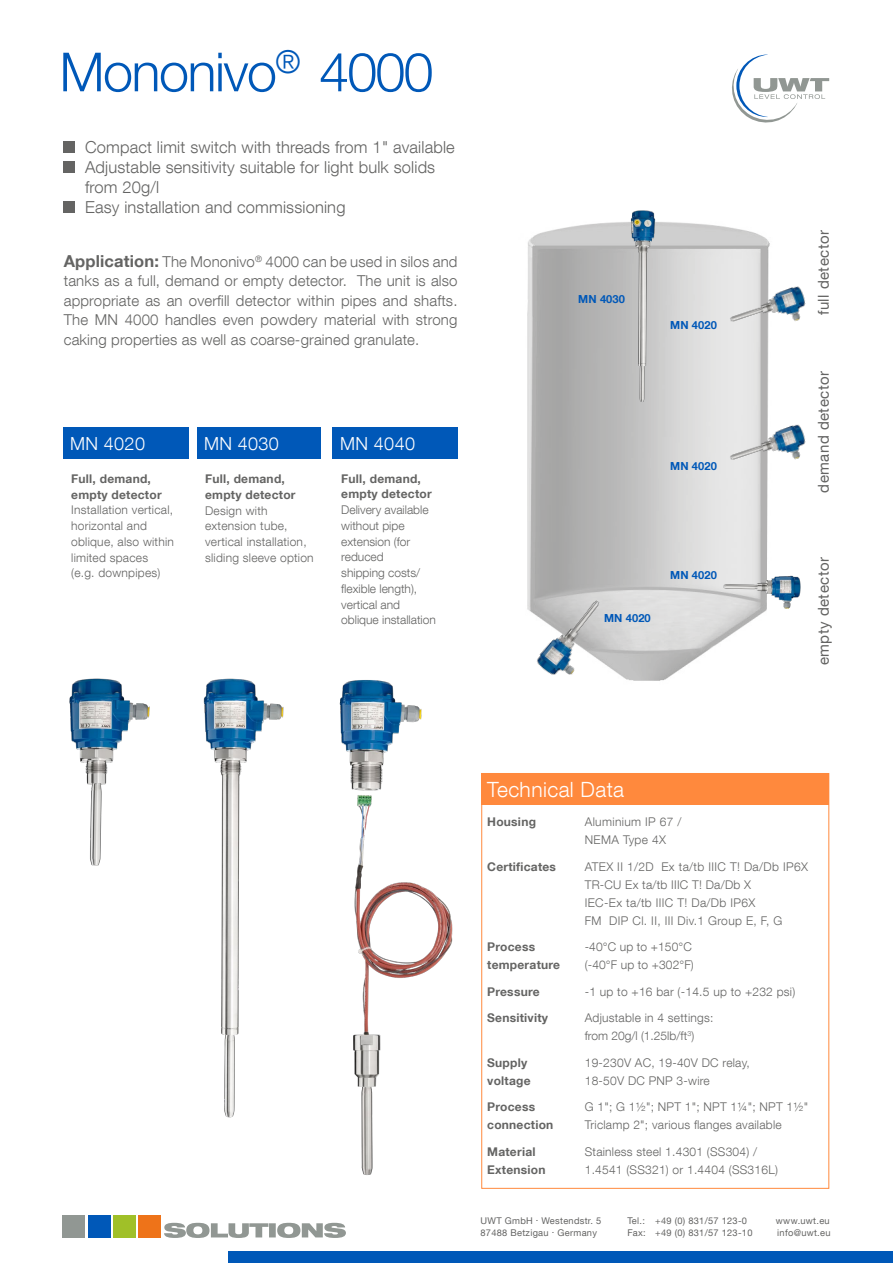
<style>
.page{position:relative;width:893px;height:1263px;background:#fff}
.page>*{position:absolute;margin:0;border:0;box-sizing:border-box;transform-origin:0 0}
.t1{font:300 54px "Helvetica Neue LT Com";letter-spacing:-.03em;color:#0058b8}
.t2{font:300 21px "Helvetica Neue LT Com";letter-spacing:.02em;color:#fff}
.t3{font:300 18px "Helvetica Neue LT Com";letter-spacing:.02em;color:#fff}
.t4{font:300 16.5px/19.8px "Helvetica Neue LT Com";letter-spacing:.01em;color:#646463}
.t5{font:300 15px/19.5px "Helvetica Neue LT Com";letter-spacing:.01em;color:#646463;text-align:justify}
.t6{font:15px "Helvetica Neue LT Com";letter-spacing:.03em;color:#646463}
.t7{font:300 12px/15.8px "Helvetica Neue LT Com";letter-spacing:.02em;color:#646463}
.t8{font:700 12px/15.8px "Helvetica Neue LT Com";letter-spacing:.02em;color:#646463}
.t9{font:300 12px/15.8px "Helvetica Neue LT Com";color:#646463}
.t10{font:700 11.1px "Helvetica Neue LT Com";letter-spacing:.01em;color:#0058b8}
.t11{font:9.3px "Helvetica Neue LT Com";letter-spacing:.03em;color:#646463}
.s1{font-weight:700;font-size:16.5px}
</style>
<div class="page">
<img style="left:527px;top:222px;width:243px;height:459px">
<img style="left:203px;top:678px;width:81px;height:440px">
<img style="left:69px;top:678px;width:81px;height:188px">
<svg style="left:732px;top:55px;width:97px;height:68px"></svg>
<div style="left:63px;top:1216px;width:22px;height:22px;background:#919793"></div>
<div style="left:88px;top:1216px;width:22px;height:22px;background:#0058b8"></div>
<div style="left:113px;top:1216px;width:23px;height:22px;background:#a0c028"></div>
<div style="left:139px;top:1216px;width:22px;height:22px;background:#ee7319"></div>
<svg style="left:164px;top:1223px;width:182px;height:15px"></svg>
<div style="left:229px;top:1251px;width:664px;height:12px;background:#0058b8"></div>
<div style="left:481px;top:773px;width:348px;height:32px;background:#ff893d"></div>
<img style="left:623px;top:210px;width:45px;height:204px">
<img style="left:698px;top:250px;width:108px;height:123px">
<img style="left:527px;top:557px;width:129px;height:124px">
<div style="left:64px;top:428px;width:125px;height:31px;background:#0058b8"></div>
<div style="left:197px;top:428px;width:124px;height:31px;background:#0058b8"></div>
<div style="left:332px;top:428px;width:125px;height:31px;background:#0058b8"></div>
<img style="left:339px;top:680px;width:114px;height:495px">
<img style="left:703px;top:550px;width:98px;height:85px">
<img style="left:698px;top:388px;width:108px;height:123px">
<div style="left:64px;top:142px;width:11px;height:11px;background:#646463"></div>
<div style="left:64px;top:162px;width:11px;height:11px;background:#646463"></div>
<div style="left:64px;top:201px;width:11px;height:12px;background:#646463"></div>
<h1 class="t1" style="left:60px;top:39px;width:376px">Mononivo<sup>®</sup> 4000</h1>
<h3 class="t4" style="left:85px;top:137px;width:371px">Compact limit switch with threads from 1" available Adjustable sensitivity suitable for light bulk solids from 20g/l<br>Easy installation and commissioning</h3>
<p class="t5" style="left:64px;top:252px;width:395px"><span class="s1">Application:</span> The Mononivo<sup>®</sup> 4000 can be used in silos and tanks as a full, demand or empty detector. The unit is also appropriate as an overfill detector within pipes and shafts.<br>The MN 4000 handles even powdery material with strong caking properties as well as coarse-grained granulate.</p>
<h3 class="t3" style="left:70px;top:432px;width:76px">MN 4020</h3>
<h3 class="t3" style="left:204px;top:432px;width:76px">MN 4030</h3>
<h3 class="t3" style="left:340px;top:432px;width:76px">MN 4040</h3>
<p class="t8" style="left:71px;top:470px;width:92px">Full, demand, empty detector</p>
<p class="t7" style="left:71px;top:502px;width:104px">Installation vertical, horizontal and oblique, also within limited spaces (e.g. downpipes)</p>
<p class="t8" style="left:205px;top:471px;width:92px">Full, demand, empty detector</p>
<p class="t7" style="left:205px;top:502px;width:110px">Design with extension tube, vertical installation, sliding sleeve option</p>
<p class="t8" style="left:341px;top:470px;width:92px">Full, demand, empty detector</p>
<p class="t9" style="left:341px;top:502px;width:96px">Delivery available without pipe extension (for reduced<br>shipping costs/ flexible length), vertical and oblique installation</p>
<p class="t10" style="left:578px;top:292px;width:48px">MN 4030</p>
<p class="t10" style="left:670px;top:318px;width:48px">MN 4020</p>
<p class="t10" style="left:670px;top:459px;width:48px">MN 4020</p>
<p class="t10" style="left:604px;top:611px;width:48px">MN 4020</p>
<p class="t10" style="left:670px;top:568px;width:48px">MN 4020</p>
<p class="t6" style="left:814px;top:315px;width:87px;rotate:-90deg">full detector</p>
<p class="t6" style="left:814px;top:493px;width:123px;rotate:-90deg">demand detector</p>
<p class="t6" style="left:814px;top:665px;width:110px;rotate:-90deg">empty detector</p>
<h2 class="t2" style="left:487px;top:776px;width:138px">Technical Data</h2>
<p class="t8" style="left:487px;top:813px;width:50px">Housing</p>
<p class="t7" style="left:585px;top:812px;width:98px;line-height:18px">Aluminium IP 67 /<br>NEMA Type 4X</p>
<p class="t8" style="left:487px;top:858px;width:70px">Certificates</p>
<p class="t7" style="left:585px;top:857px;width:225px;line-height:18px">ATEX II 1/2D Ex ta/tb IIIC T! Da/Db IP6X<br>TR-CU Ex ta/tb IIIC T! Da/Db X<br>IEC-Ex ta/tb IIIC T! Da/Db IP6X<br>FM DIP Cl. II, III Div.1 Group E, F, G</p>
<p class="t8" style="left:487px;top:938px;width:49px">Process</p>
<p class="t7" style="left:585px;top:939px;width:109px">-40°C up to +150°C</p>
<p class="t8" style="left:487px;top:956px;width:74px">temperature</p>
<p class="t7" style="left:585px;top:957px;width:111px">(-40°F up to +302°F)</p>
<p class="t8" style="left:487px;top:983px;width:54px">Pressure</p>
<p class="t7" style="left:585px;top:983px;width:212px">-1 up to +16 bar (-14.5 up to +232 psi)</p>
<p class="t8" style="left:487px;top:1009px;width:62px">Sensitivity</p>
<p class="t7" style="left:585px;top:1008px;width:130px;line-height:18px">Adjustable in 4 settings: from 20g/l (1.25lb/ft<sup>3</sup>)</p>
<p class="t8" style="left:487px;top:1054px;width:42px">Supply</p>
<p class="t7" style="left:585px;top:1054px;width:167px">19-230V AC, 19-40V DC relay,</p>
<p class="t8" style="left:487px;top:1072px;width:45px">voltage</p>
<p class="t7" style="left:585px;top:1072px;width:127px">18-50V DC PNP 3-wire</p>
<p class="t8" style="left:487px;top:1098px;width:49px">Process</p>
<p class="t7" style="left:585px;top:1099px;width:225px">G 1"; G 1½"; NPT 1"; NPT 1¼"; NPT 1½"</p>
<p class="t8" style="left:487px;top:1116px;width:68px">connection</p>
<p class="t7" style="left:585px;top:1117px;width:198px">Triclamp 2"; various flanges available</p>
<p class="t8" style="left:487px;top:1143px;width:50px">Material</p>
<p class="t7" style="left:585px;top:1143px;width:174px">Stainless steel 1.4301 (SS304) /</p>
<p class="t8" style="left:487px;top:1161px;width:60px">Extension</p>
<p class="t7" style="left:585px;top:1161px;width:195px">1.4541 (SS321) or 1.4404 (SS316L)</p>
<p class="t11" style="left:480px;top:1215px;width:122px">UWT GmbH . Westendstr. 5</p>
<p class="t11" style="left:627px;top:1215px;width:121px">Tel.: +49 (0) 831/57 123-0</p>
<p class="t11" style="left:776px;top:1215px;width:56px">www.uwt.eu</p>
<p class="t11" style="left:480px;top:1227px;width:118px">87488 Betzigau . Germany</p>
<p class="t11" style="left:627px;top:1227px;width:127px">Fax: +49 (0) 831/57 123-10</p>
<p class="t11" style="left:777px;top:1227px;width:55px">info@uwt.eu</p>
</div>
